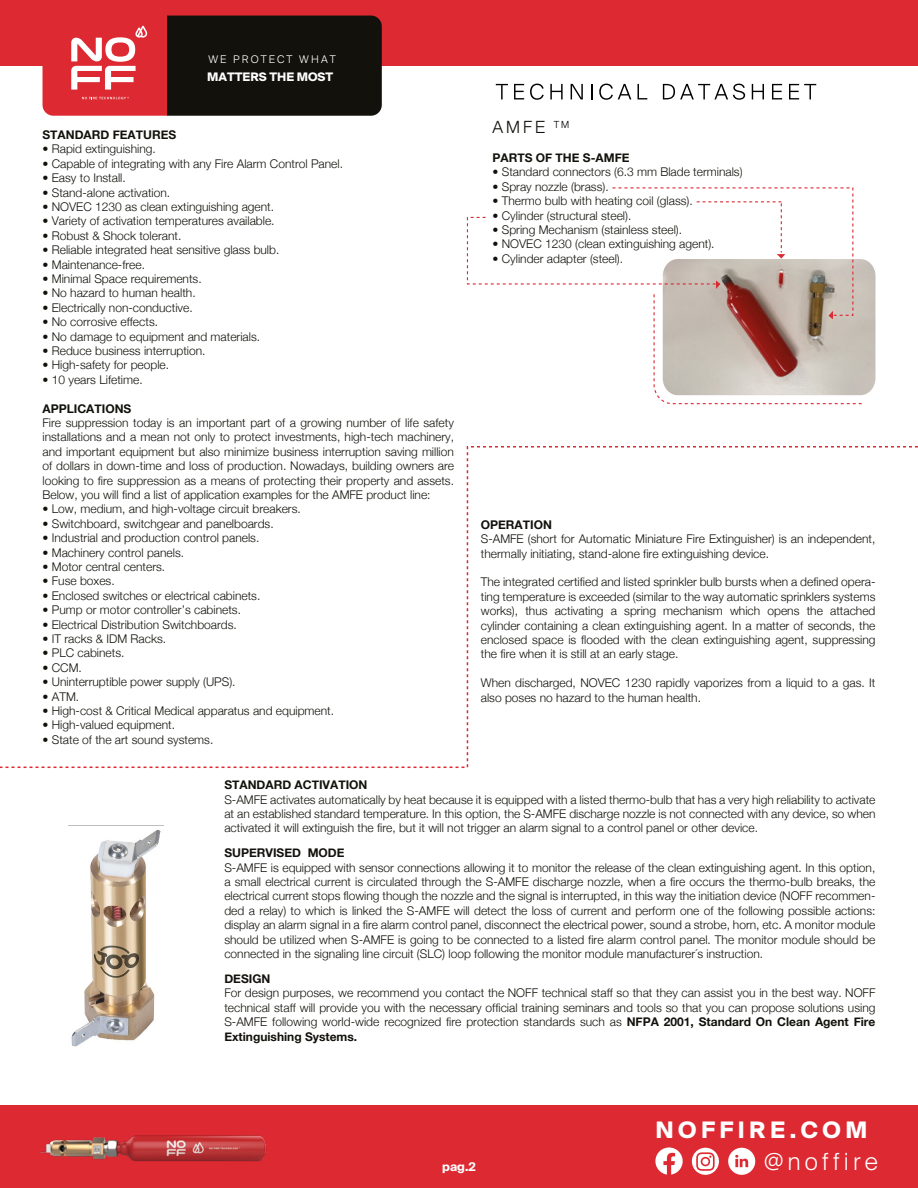
<style>
.page{position:relative;width:918px;height:1188px;background:#fff}
.page>*{position:absolute;margin:0;border:0;box-sizing:border-box;transform-origin:0 0}
.t1{font:700 24.9px "Suisse BP Intl";letter-spacing:.18em;color:#fff}
.t2{font:300 23.55px "Suisse Intl";letter-spacing:.18em;color:#fff}
.t3{font:300 16.95px "Helvetica Neue";color:#12110b}
.t4{font:700 12.75px "Suisse BP Intl";color:#fff}
.t5{font:300 12px/14.4px "Helvetica Neue";color:#12110b;text-align:justify}
.t6{font:700 12px "Helvetica Neue";color:#12110b}
.t7{font:700 12px "Suisse Intl";color:#fff}
.t8{font:300 11.55px "Suisse BP Intl";letter-spacing:.18em;color:#fff}
.t9{font:300 9.9px "Helvetica Neue";color:#000}
.s1{font-weight:700}
</style>
<div class="page">
<div style="left:863px;top:259px;width:12px;height:136px;background:#c6bfb6"></div>
<div style="left:0;top:0;width:918px;height:65px;background:#dd2931"></div>
<svg style="left:43px;top:16px;width:339px;height:100px"></svg>
<svg style="left:496px;top:84px;width:12px;height:15px"></svg>
<svg style="left:514px;top:84px;width:10px;height:15px"></svg>
<svg style="left:530px;top:84px;width:14px;height:16px"></svg>
<svg style="left:550px;top:84px;width:13px;height:15px"></svg>
<svg style="left:571px;top:84px;width:12px;height:15px"></svg>
<svg style="left:591px;top:84px;width:1px;height:15px"></svg>
<svg style="left:599px;top:84px;width:32px;height:16px"></svg>
<svg style="left:638px;top:84px;width:9px;height:15px"></svg>
<svg style="left:663px;top:84px;width:82px;height:16px"></svg>
<svg style="left:752px;top:84px;width:12px;height:15px"></svg>
<svg style="left:772px;top:84px;width:10px;height:15px"></svg>
<svg style="left:789px;top:84px;width:27px;height:15px"></svg>
<svg style="left:0;top:446px;width:918px;height:322px"></svg>
<div style="left:0;top:1105px;width:918px;height:83px;background:#dd2931"></div>
<img style="left:39px;top:1135px;width:228px;height:27px">
<img style="left:68px;top:825px;width:95px;height:222px">
<svg style="left:466px;top:187px;width:397px;height:218px"></svg>
<svg style="left:655px;top:1147px;width:28px;height:28px"></svg>
<svg style="left:692px;top:1148px;width:27px;height:27px"></svg>
<svg style="left:728px;top:1148px;width:27px;height:27px"></svg>
<p class="t8" style="left:208px;top:53px;width:129px">WE PROTECT WHAT</p>
<p class="t4" style="left:207px;top:69px;width:128px">MATTERS THE MOST</p>
<p class="t6" style="left:43px;top:125px;width:135px">STANDARD FEATURES</p>
<p class="t5" style="left:43px;top:141px;width:115px">• Rapid extinguishing.</p>
<p class="t5" style="left:43px;top:156px;width:302px">• Capable of integrating with any Fire Alarm Control Panel.</p>
<p class="t5" style="left:43px;top:170px;width:85px">• Easy to Install.</p>
<p class="t5" style="left:43px;top:184px;width:129px">• Stand-alone activation.</p>
<p class="t5" style="left:43px;top:199px;width:233px">• NOVEC 1230 as clean extinguishing agent.</p>
<p class="t5" style="left:43px;top:213px;width:234px">• Variety of activation temperatures available.</p>
<p class="t5" style="left:43px;top:228px;width:140px">• Robust &amp; Shock tolerant.</p>
<p class="t5" style="left:43px;top:242px;width:238px">• Reliable integrated heat sensitive glass bulb.</p>
<p class="t5" style="left:43px;top:256px;width:104px">• Maintenance-free.</p>
<p class="t5" style="left:43px;top:271px;width:161px">• Minimal Space requirements.</p>
<p class="t5" style="left:43px;top:285px;width:155px">• No hazard to human health.</p>
<p class="t5" style="left:43px;top:300px;width:152px">• Electrically non-conductive.</p>
<p class="t5" style="left:43px;top:314px;width:117px">• No corrosive effects.</p>
<p class="t5" style="left:43px;top:328px;width:219px">• No damage to equipment and materials.</p>
<p class="t5" style="left:43px;top:343px;width:165px">• Reduce business interruption.</p>
<p class="t5" style="left:43px;top:357px;width:128px">• High-safety for people.</p>
<p class="t5" style="left:43px;top:372px;width:102px">• 10 years Lifetime.</p>
<p class="t6" style="left:43px;top:399px;width:90px">APPLICATIONS</p>
<p class="t5" style="left:43px;top:415px;width:413px">Fire suppression today is an important part of a growing number of life safety installations and a mean not only to protect investments, high-tech machinery, and important equipment but also minimize business interruption saving million of dollars in down-time and loss of production. Nowadays, building owners are looking to fire suppression as a means of protecting their property and assets.<br>Below, you will find a list of application examples for the AMFE product line:</p>
<p class="t5" style="left:43px;top:501px;width:260px">• Low, medium, and high-voltage circuit breakers.</p>
<p class="t5" style="left:43px;top:516px;width:233px">• Switchboard, switchgear and panelboards.</p>
<p class="t5" style="left:43px;top:530px;width:218px">• Industrial and production control panels.</p>
<p class="t5" style="left:43px;top:544px;width:143px">• Machinery control panels.</p>
<p class="t5" style="left:43px;top:559px;width:124px">• Motor central centers.</p>
<p class="t5" style="left:43px;top:573px;width:74px">• Fuse boxes.</p>
<p class="t5" style="left:43px;top:588px;width:219px">• Enclosed switches or electrical cabinets.</p>
<p class="t5" style="left:43px;top:602px;width:200px">• Pump or motor controller’s cabinets.</p>
<p class="t5" style="left:43px;top:616px;width:196px">• Electrical Distribution Switchboards.</p>
<p class="t5" style="left:43px;top:631px;width:125px">• IT racks &amp; IDM Racks.</p>
<p class="t5" style="left:43px;top:645px;width:84px">• PLC cabinets.</p>
<p class="t5" style="left:43px;top:660px;width:41px">• CCM.</p>
<p class="t5" style="left:43px;top:674px;width:195px">• Uninterruptible power supply (UPS).</p>
<p class="t5" style="left:43px;top:688px;width:38px">• ATM.</p>
<p class="t5" style="left:43px;top:703px;width:293px">• High-cost &amp; Critical Medical apparatus and equipment.</p>
<p class="t5" style="left:43px;top:717px;width:134px">• High-valued equipment.</p>
<p class="t5" style="left:43px;top:732px;width:172px">• State of the art sound systems.</p>
<h3 class="t3" style="left:493px;top:113px;width:54px">AMFE</h3>
<p class="t6" style="left:493px;top:148px;width:139px">PARTS OF THE S-AMFE</p>
<p class="t5" style="left:493px;top:164px;width:252px">• Standard connectors (6.3 mm Blade terminals)</p>
<p class="t5" style="left:493px;top:178px;width:118px">• Spray nozzle (brass).</p>
<p class="t5" style="left:493px;top:193px;width:202px">• Thermo bulb with heating coil (glass).</p>
<p class="t5" style="left:493px;top:207px;width:140px">• Cylinder (structural steel).</p>
<p class="t5" style="left:493px;top:222px;width:191px">• Spring Mechanism (stainless steel).</p>
<p class="t5" style="left:493px;top:236px;width:224px">• NOVEC 1230 (clean extinguishing agent).</p>
<p class="t5" style="left:493px;top:250px;width:132px">• Cylinder adapter (steel).</p>
<p class="t9" style="left:554px;top:117px;width:17px">TM</p>
<p class="t6" style="left:481px;top:515px;width:73px">OPERATION</p>
<p class="t5" style="left:481px;top:531px;width:396px">S-AMFE (short for Automatic Miniature Fire Extinguisher) is an independent, thermally initiating, stand-alone fire extinguishing device.</p>
<p class="t5" style="left:481px;top:574px;width:396px">The integrated certified and listed sprinkler bulb bursts when a defined opera&shy;ting temperature is exceeded (similar to the way automatic sprinklers systems works), thus activating a spring mechanism which opens the attached cylinder containing a clean extinguishing agent. In a matter of seconds, the enclosed space is flooded with the clean extinguishing agent, suppressing the fire when it is still at an early stage.</p>
<p class="t5" style="left:481px;top:675px;width:396px">When discharged, NOVEC 1230 rapidly vaporizes from a liquid to a gas. It also poses no hazard to the human health.</p>
<p class="t6" style="left:224px;top:775px;width:145px">STANDARD ACTIVATION</p>
<p class="t5" style="left:224px;top:791px;width:653px">S-AMFE activates automatically by heat because it is equipped with a listed thermo-bulb that has a very high reliability to activate at an established standard temperature. In this option, the S-AMFE discharge nozzle is not connected with any device, so when activated it will extinguish the fire, but it will not trigger an alarm signal to a control panel or other device.</p>
<p class="t6" style="left:224px;top:844px;width:122px">SUPERVISED MODE</p>
<p class="t5" style="left:224px;top:859px;width:653px">S-AMFE is equipped with sensor connections allowing it to monitor the release of the clean extinguishing agent. In this option, a small electrical current is circulated through the S-AMFE discharge nozzle, when a fire occurs the thermo-bulb breaks, the electrical current stops flowing though the nozzle and the signal is interrupted, in this way the initiation device (NOFF recommen&shy;ded a relay) to which is linked the S-AMFE will detect the loss of current and perform one of the following possible actions: display an alarm signal in a fire alarm control panel, disconnect the electrical power, sound a strobe, horn, etc. A monitor module should be utilized when S-AMFE is going to be connected to a listed fire alarm control panel. The monitor module should be connected in the signaling line circuit (SLC) loop following the monitor module manufacturer´s instruction.</p>
<p class="t6" style="left:224px;top:969px;width:47px">DESIGN</p>
<p class="t5" style="left:224px;top:985px;width:653px">For design purposes, we recommend you contact the NOFF technical staff so that they can assist you in the best way. NOFF technical staff will provide you with the necessary official training seminars and tools so that you can propose solutions using S-AMFE following world-wide recognized fire protection standards such as <span class="s1">NFPA 2001, Standard On Clean Agent Fire Extinguishing Systems.</span></p>
<p class="t7" style="left:442px;top:1160px;width:35px">pag.2</p>
<h1 class="t1" style="left:655px;top:1115px;width:213px">NOFFIRE.COM</h1>
<h2 class="t2" style="left:764px;top:1148px;width:116px">@noffire</h2>
</div>
